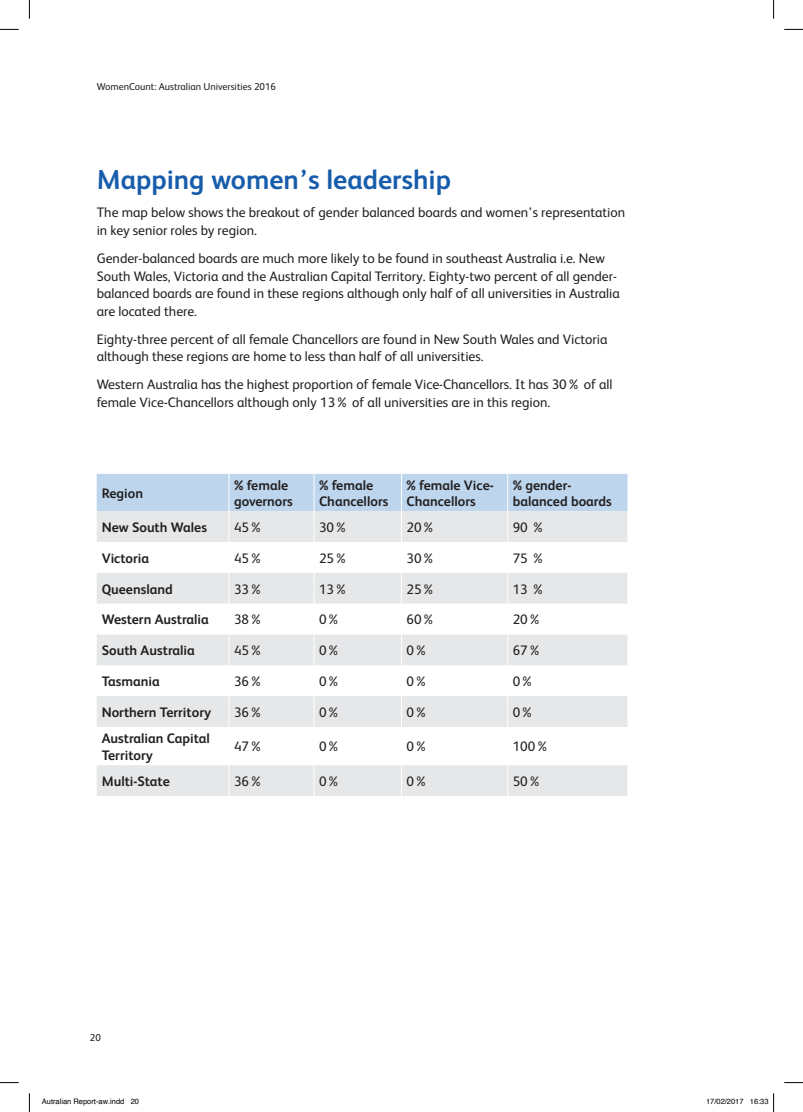
<style>
.page{position:relative;width:803px;height:1112px;background:#fff}
.page>*{position:absolute;margin:0;border:0;box-sizing:border-box;transform-origin:0 0}
.t1{font:700 27.5px "FS Albert";color:#185dab}
.t2{font:13.75px/17.5px "FS Albert";color:#231f20}
.t3{font:700 13.75px/16.5px "FS Albert";color:#231f20}
.t4{font:10px "FS Albert";color:#231f20}
.t5{font:7.5px "Helvetica";color:#000}
</style>
<div class="page">
<div style="left:97px;top:473px;width:531px;height:38px;background:#bdd6ee"></div>
<svg style="left:97px;top:511px;width:531px;height:284px;fill:#e6e7e9"></svg>
<hr style="left:229px;top:473px;width:1px;height:38px;background:#fff">
<hr style="left:229px;top:511px;width:1px;height:31px;background:#fff">
<hr style="left:229px;top:542px;width:1px;height:30px;background:#fff">
<hr style="left:229px;top:572px;width:1px;height:31px;background:#fff">
<hr style="left:229px;top:603px;width:1px;height:31px;background:#fff">
<hr style="left:229px;top:634px;width:1px;height:31px;background:#fff">
<hr style="left:229px;top:665px;width:1px;height:31px;background:#fff">
<hr style="left:229px;top:696px;width:1px;height:30px;background:#fff">
<hr style="left:229px;top:726px;width:1px;height:39px;background:#fff">
<hr style="left:229px;top:765px;width:1px;height:30px;background:#fff">
<hr style="left:314px;top:511px;width:1px;height:31px;background:#fff">
<hr style="left:314px;top:542px;width:1px;height:30px;background:#fff">
<hr style="left:314px;top:572px;width:1px;height:31px;background:#fff">
<hr style="left:314px;top:603px;width:1px;height:31px;background:#fff">
<hr style="left:314px;top:634px;width:1px;height:31px;background:#fff">
<hr style="left:314px;top:665px;width:1px;height:31px;background:#fff">
<hr style="left:314px;top:696px;width:1px;height:30px;background:#fff">
<hr style="left:314px;top:726px;width:1px;height:39px;background:#fff">
<hr style="left:314px;top:765px;width:1px;height:30px;background:#fff">
<hr style="left:314px;top:473px;width:1px;height:38px;background:#fff">
<hr style="left:401px;top:511px;width:1px;height:31px;background:#fff">
<hr style="left:507px;top:511px;width:1px;height:31px;background:#fff">
<hr style="left:401px;top:542px;width:1px;height:30px;background:#fff">
<hr style="left:507px;top:542px;width:1px;height:30px;background:#fff">
<hr style="left:401px;top:572px;width:1px;height:31px;background:#fff">
<hr style="left:507px;top:572px;width:1px;height:31px;background:#fff">
<hr style="left:401px;top:603px;width:1px;height:31px;background:#fff">
<hr style="left:507px;top:603px;width:1px;height:31px;background:#fff">
<hr style="left:401px;top:634px;width:1px;height:31px;background:#fff">
<hr style="left:507px;top:634px;width:1px;height:31px;background:#fff">
<hr style="left:401px;top:665px;width:1px;height:31px;background:#fff">
<hr style="left:507px;top:665px;width:1px;height:31px;background:#fff">
<hr style="left:401px;top:696px;width:1px;height:30px;background:#fff">
<hr style="left:507px;top:696px;width:1px;height:30px;background:#fff">
<hr style="left:401px;top:726px;width:1px;height:39px;background:#fff">
<hr style="left:507px;top:726px;width:1px;height:39px;background:#fff">
<hr style="left:401px;top:765px;width:1px;height:30px;background:#fff">
<hr style="left:507px;top:765px;width:1px;height:30px;background:#fff">
<hr style="left:401px;top:473px;width:1px;height:38px;background:#fff">
<hr style="left:507px;top:473px;width:1px;height:38px;background:#fff">
<svg style="left:0;top:29px;width:19px;height:1px"></svg>
<svg style="left:784px;top:29px;width:19px;height:1px"></svg>
<svg style="left:0;top:1082px;width:19px;height:1px"></svg>
<svg style="left:784px;top:1082px;width:19px;height:1px"></svg>
<svg style="left:29px;top:0;width:1px;height:19px"></svg>
<svg style="left:29px;top:1093px;width:1px;height:18px"></svg>
<svg style="left:773px;top:0;width:1px;height:19px"></svg>
<svg style="left:773px;top:1093px;width:1px;height:18px"></svg>
<p class="t4" style="left:97px;top:81px;width:181px">WomenCount: Australian Universities 2016</p>
<h1 class="t1" style="left:97px;top:164px;width:356px">Mapping women’s leadership</h1>
<p class="t2" style="left:97px;top:204px;width:530px">The map below shows the breakout of gender balanced boards and women’s representation in key senior roles by region.</p>
<p class="t2" style="left:97px;top:249px;width:525px">Gender-balanced boards are much more likely to be found in southeast Australia i.e. New South Wales, Victoria and the Australian Capital Territory. Eighty-two percent of all gender&shy;balanced boards are found in these regions although only half of all universities in Australia are located there.</p>
<p class="t2" style="left:97px;top:330px;width:512px">Eighty-three percent of all female Chancellors are found in New South Wales and Victoria although these regions are home to less than half of all universities.</p>
<p class="t2" style="left:97px;top:376px;width:517px">Western Australia has the highest proportion of female Vice-Chancellors. It has 30% of all female Vice-Chancellors although only 13% of all universities are in this region.</p>
<p class="t3" style="left:102px;top:484px;width:43px">Region</p>
<p class="t3" style="left:234px;top:476px;width:60px">% female governors</p>
<p class="t3" style="left:319px;top:476px;width:71px">% female<br>Chancellors</p>
<p class="t3" style="left:406px;top:476px;width:89px">% female Vice-<br>Chancellors</p>
<p class="t3" style="left:513px;top:476px;width:100px">% gender&shy;balanced boards</p>
<p class="t3" style="left:102px;top:518px;width:107px">New South Wales</p>
<p class="t2" style="left:234px;top:518px;width:30px">45%</p>
<p class="t2" style="left:319px;top:518px;width:30px">30%</p>
<p class="t2" style="left:406px;top:518px;width:30px">20%</p>
<p class="t2" style="left:513px;top:518px;width:34px">90 %</p>
<p class="t3" style="left:102px;top:549px;width:49px">Victoria</p>
<p class="t2" style="left:234px;top:549px;width:30px">45%</p>
<p class="t2" style="left:319px;top:549px;width:30px">25%</p>
<p class="t2" style="left:406px;top:549px;width:30px">30%</p>
<p class="t2" style="left:513px;top:549px;width:34px">75 %</p>
<p class="t3" style="left:102px;top:580px;width:73px">Queensland</p>
<p class="t2" style="left:234px;top:580px;width:30px">33%</p>
<p class="t2" style="left:319px;top:580px;width:30px">13%</p>
<p class="t2" style="left:406px;top:580px;width:30px">25%</p>
<p class="t2" style="left:513px;top:580px;width:34px">13 %</p>
<p class="t3" style="left:102px;top:611px;width:109px">Western Australia</p>
<p class="t2" style="left:234px;top:610px;width:30px">38%</p>
<p class="t2" style="left:319px;top:610px;width:23px">0%</p>
<p class="t2" style="left:406px;top:610px;width:30px">60%</p>
<p class="t2" style="left:513px;top:610px;width:30px">20%</p>
<p class="t3" style="left:102px;top:642px;width:94px">South Australia</p>
<p class="t2" style="left:234px;top:641px;width:30px">45%</p>
<p class="t2" style="left:319px;top:641px;width:23px">0%</p>
<p class="t2" style="left:406px;top:641px;width:23px">0%</p>
<p class="t2" style="left:513px;top:641px;width:30px">67%</p>
<p class="t3" style="left:102px;top:672px;width:60px">Tasmania</p>
<p class="t2" style="left:234px;top:672px;width:30px">36%</p>
<p class="t2" style="left:319px;top:672px;width:23px">0%</p>
<p class="t2" style="left:406px;top:672px;width:23px">0%</p>
<p class="t2" style="left:513px;top:672px;width:23px">0%</p>
<p class="t3" style="left:102px;top:703px;width:111px">Northern Territory</p>
<p class="t2" style="left:234px;top:703px;width:30px">36%</p>
<p class="t2" style="left:319px;top:703px;width:23px">0%</p>
<p class="t2" style="left:406px;top:703px;width:23px">0%</p>
<p class="t2" style="left:513px;top:703px;width:23px">0%</p>
<p class="t3" style="left:102px;top:729px;width:110px;line-height:17.5px">Australian Capital<br>Territory</p>
<p class="t2" style="left:234px;top:737px;width:30px">47%</p>
<p class="t2" style="left:319px;top:737px;width:23px">0%</p>
<p class="t2" style="left:406px;top:737px;width:23px">0%</p>
<p class="t2" style="left:513px;top:737px;width:38px">100%</p>
<p class="t3" style="left:102px;top:772px;width:70px">Multi-State</p>
<p class="t2" style="left:234px;top:772px;width:30px">36%</p>
<p class="t2" style="left:319px;top:772px;width:23px">0%</p>
<p class="t2" style="left:406px;top:772px;width:23px">0%</p>
<p class="t2" style="left:513px;top:772px;width:30px">50%</p>
<p class="t4" style="left:90px;top:1031px;width:13px">20</p>
<p class="t5" style="left:42px;top:1095px;width:99px">Autralian Report-aw.indd 20</p>
<p class="t5" style="left:706px;top:1095px;width:64px">17/02/2017 16:33</p>
</div>
